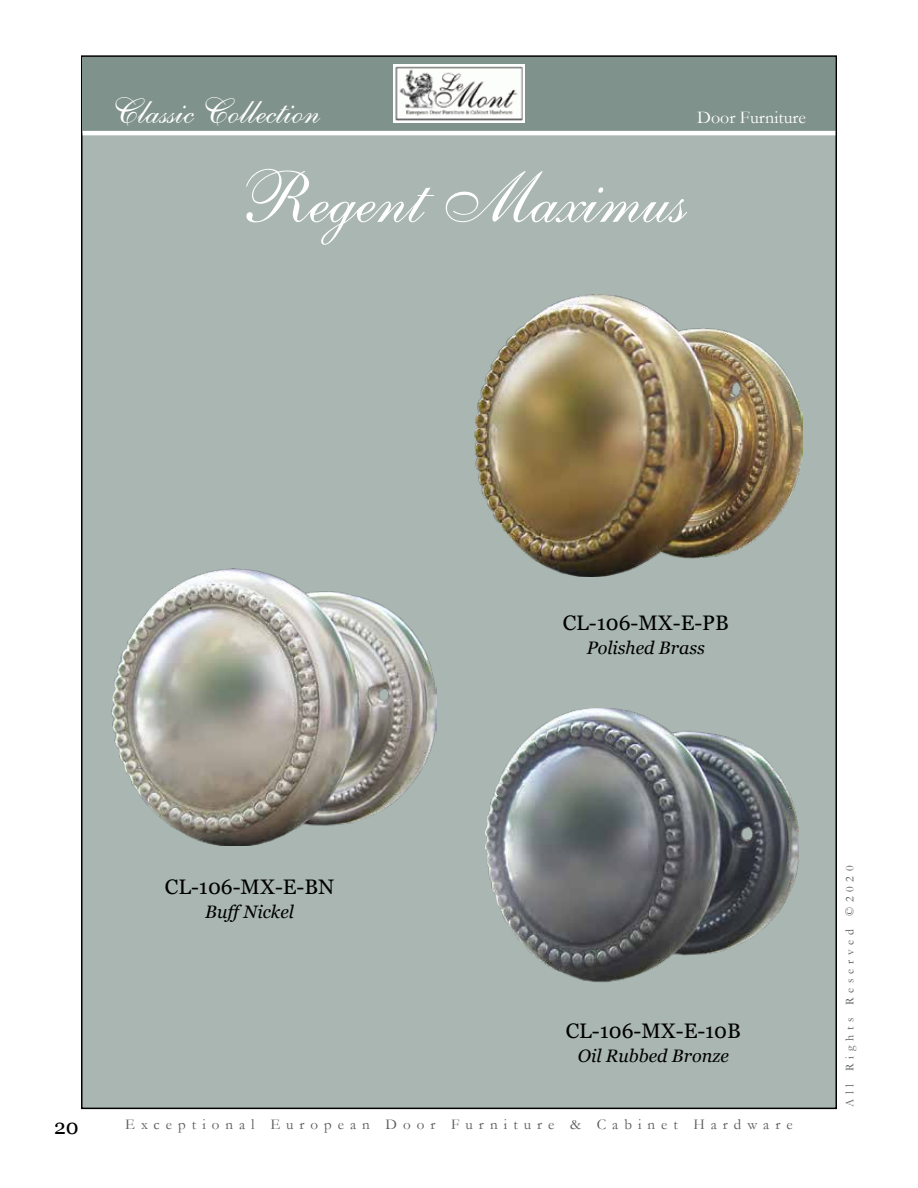
<style>
.page{position:relative;width:918px;height:1188px;background:#fff}
.page>*{position:absolute;margin:0;border:0;box-sizing:border-box;transform-origin:0 0}
.t1{font:72px "English 111 Vivace BT";color:#fff}
.t2{font:36px "English 111 Vivace BT";color:#fff}
.t3{font:21px "Georgia";color:#000}
.t4{font:21px "Georgia";color:#000101}
.t5{font:italic 18px "Georgia";color:#000}
.t6{font:18px "Garamond";color:#fff}
.t7{font:15px "Garamond";letter-spacing:.4em;color:#58595b}
.t8{font:12px "Garamond";letter-spacing:.4em;color:#58595b}
</style>
<div class="page">
<div style="left:82px;top:56px;width:754px;height:1052px;background:#a9b6b1"></div>
<div style="left:83px;top:57px;width:752px;height:76px;background:#7f928b"></div>
<hr style="left:83px;top:131px;width:752px;height:4px;background:#fff">
<img style="left:394px;top:65px;width:130px;height:58px">
<img style="left:112px;top:568px;width:324px;height:278px">
<img style="left:485px;top:708px;width:313px;height:275px">
<img style="left:475px;top:294px;width:327px;height:282px">
<h2 class="t2" style="left:111px;top:88px;width:210px">Classic Collection</h2>
<p class="t6" style="left:697px;top:105px;width:110px">Door Furniture</p>
<h1 class="t1" style="left:238px;top:154px;width:450px">Regent Maximus</h1>
<h3 class="t3" style="left:563px;top:610px;width:168px">CL-106-MX-E-PB</h3>
<p class="t5" style="left:587px;top:636px;width:120px">Polished Brass</p>
<h3 class="t4" style="left:54px;top:1114px;width:26px">20</h3>
<h3 class="t3" style="left:165px;top:874px;width:171px">CL-106-MX-E-BN</h3>
<p class="t5" style="left:205px;top:900px;width:90px">Buff Nickel</p>
<h3 class="t3" style="left:566px;top:1018px;width:177px">CL-106-MX-E-10B</h3>
<p class="t5" style="left:578px;top:1044px;width:152px">Oil Rubbed Bronze</p>
<p class="t7" style="left:125px;top:1114px;width:669px">Exceptional European Door Furniture &amp; Cabinet Hardware</p>
<p class="t8" style="left:842px;top:1107px;width:243px;rotate:-90deg">All Rights Reserved ©2020</p>
</div>
